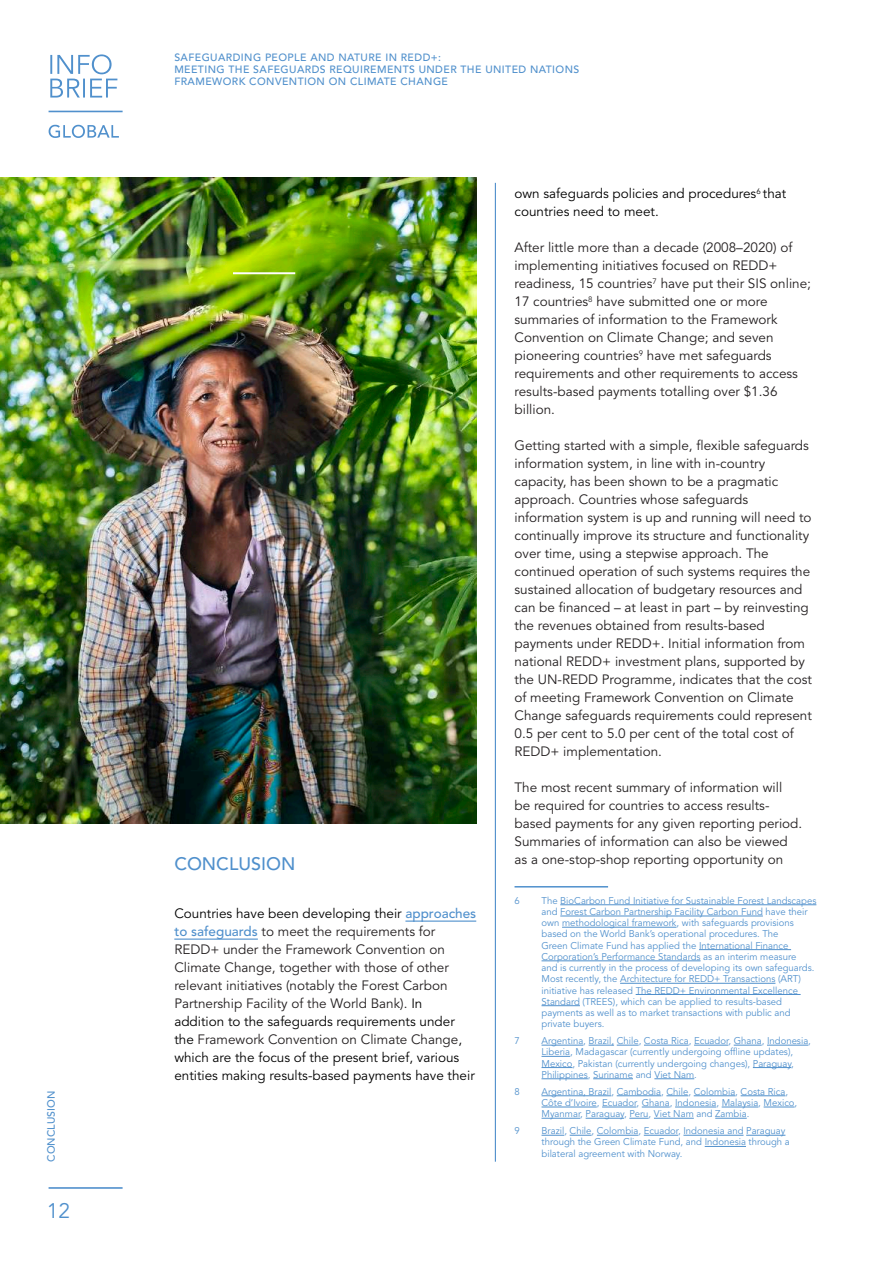
<style>
.page{position:relative;width:893px;height:1263px;background:#fff}
.page>*{position:absolute;margin:0;border:0;box-sizing:border-box;transform-origin:0 0}
.t1{font:21px "Avenir";color:#5090cc}
.t2{font:500 18px "Avenir";color:#5090cc}
.t3{font:13.5px/18px "Avenir";color:#231f20}
.t4{font:13.5px/18px "Avenir";color:#000}
.t5{font:500 10.5px/12.1px "Avenir";letter-spacing:.04em;color:#5090cc}
.t6{font:500 10.5px "Avenir";color:#5090cc}
.t7{font:9.75px/11.2px "Avenir";color:#5090cc}
.s1{color:#000}
.s2{font-weight:500;color:#5090cc}
</style>
<div class="page">
<hr style="left:495px;top:183px;width:1px;height:979px;background:#5090cc">
<hr style="left:49px;top:1187px;width:74px;height:2px;background:#5090cc">
<hr style="left:49px;top:111px;width:74px;height:1px;background:#5090cc">
<svg style="left:49px;top:125px;width:70px;height:13px"></svg>
<svg style="left:50px;top:54px;width:67px;height:44px"></svg>
<img style="left:0;top:177px;width:476px;height:646px">
<hr style="left:233px;top:272px;width:62px;height:2px;background:#fff">
<hr style="left:405px;top:920px;width:71px;height:2px;background:#5090cc">
<hr style="left:174px;top:938px;width:84px;height:2px;background:#5090cc">
<hr style="left:514px;top:886px;width:94px;height:1px;background:#5090cc">
<hr style="left:560px;top:904px;width:256px;height:1px;background:#5090cc">
<hr style="left:560px;top:916px;width:203px;height:1px;background:#5090cc">
<hr style="left:562px;top:927px;width:114px;height:1px;background:#5090cc">
<hr style="left:699px;top:949px;width:92px;height:1px;background:#5090cc">
<hr style="left:541px;top:960px;width:160px;height:1px;background:#5090cc">
<hr style="left:620px;top:983px;width:155px;height:1px;background:#5090cc">
<hr style="left:636px;top:994px;width:165px;height:1px;background:#5090cc">
<hr style="left:541px;top:1005px;width:39px;height:1px;background:#5090cc">
<hr style="left:541px;top:1045px;width:42px;height:1px;background:#5090cc">
<svg style="left:589px;top:1045px;width:50px;height:1px"></svg>
<hr style="left:644px;top:1045px;width:45px;height:1px;background:#5090cc">
<hr style="left:694px;top:1045px;width:34px;height:1px;background:#5090cc">
<svg style="left:734px;top:1045px;width:28px;height:1px"></svg>
<hr style="left:767px;top:1045px;width:41px;height:1px;background:#5090cc">
<svg style="left:541px;top:1056px;width:29px;height:1px"></svg>
<hr style="left:541px;top:1067px;width:31px;height:1px;background:#5090cc">
<hr style="left:753px;top:1067px;width:38px;height:1px;background:#5090cc">
<hr style="left:541px;top:1078px;width:47px;height:1px;background:#5090cc">
<hr style="left:593px;top:1078px;width:40px;height:1px;background:#5090cc">
<hr style="left:654px;top:1078px;width:40px;height:1px;background:#5090cc">
<hr style="left:541px;top:1095px;width:70px;height:1px;background:#5090cc">
<hr style="left:617px;top:1095px;width:44px;height:1px;background:#5090cc">
<svg style="left:666px;top:1095px;width:22px;height:1px"></svg>
<hr style="left:694px;top:1095px;width:41px;height:1px;background:#5090cc">
<hr style="left:741px;top:1095px;width:44px;height:1px;background:#5090cc">
<hr style="left:541px;top:1107px;width:56px;height:1px;background:#5090cc">
<hr style="left:602px;top:1107px;width:34px;height:1px;background:#5090cc">
<svg style="left:642px;top:1107px;width:28px;height:1px"></svg>
<hr style="left:675px;top:1107px;width:41px;height:1px;background:#5090cc">
<hr style="left:722px;top:1107px;width:36px;height:1px;background:#5090cc">
<hr style="left:764px;top:1107px;width:31px;height:1px;background:#5090cc">
<hr style="left:541px;top:1118px;width:39px;height:1px;background:#5090cc">
<hr style="left:586px;top:1118px;width:38px;height:1px;background:#5090cc">
<svg style="left:629px;top:1118px;width:20px;height:1px"></svg>
<hr style="left:654px;top:1118px;width:40px;height:1px;background:#5090cc">
<hr style="left:715px;top:1118px;width:32px;height:1px;background:#5090cc">
<svg style="left:541px;top:1135px;width:23px;height:1px"></svg>
<svg style="left:570px;top:1135px;width:22px;height:1px"></svg>
<hr style="left:597px;top:1135px;width:41px;height:1px;background:#5090cc">
<hr style="left:644px;top:1135px;width:34px;height:1px;background:#5090cc">
<hr style="left:683px;top:1135px;width:60px;height:1px;background:#5090cc">
<hr style="left:746px;top:1135px;width:39px;height:1px;background:#5090cc">
<hr style="left:705px;top:1146px;width:41px;height:1px;background:#5090cc">
<p class="t6" style="left:45px;top:1162px;width:72px;rotate:-90deg">CONCLUSION</p>
<h1 class="t1" style="left:47px;top:1199px;width:25px">12</h1>
<p class="t5" style="left:174px;top:52px;width:406px">SAFEGUARDING PEOPLE AND NATURE IN REDD+:<br>MEETING THE SAFEGUARDS REQUIREMENTS UNDER THE UNITED NATIONS<br>FRAMEWORK CONVENTION ON CLIMATE CHANGE</p>
<h2 class="t2" style="left:174px;top:854px;width:122px">CONCLUSION</h2>
<p class="t3" style="left:174px;top:905px;width:303px"><span class="s1">Countries have been developing their</span> <span class="s2">approaches to safeguards</span> to meet the requirements for REDD+ under the Framework Convention on Climate Change, together with those of other relevant initiatives (notably the Forest Carbon Partnership Facility of the World Bank). <span class="s1">In<br>addition to the safeguards requirements under the</span> Framework Convention on Climate Change<span class="s1">, which are the focus of the present brief, various entities making results-based payments have their</span></p>
<p class="t4" style="left:514px;top:185px;width:273px">own safeguards policies and procedures<sup>6</sup> that countries need to meet.</p>
<p class="t3" style="left:514px;top:239px;width:298px">After little more than a decade (2008–2020) of implementing initiatives focused on REDD+ readiness, 15 countries<sup>7</sup> have put their SIS online; 17 countries<sup>8</sup> have submitted one or more summaries of information to the Framework Convention on Climate Change; and seven pioneering countries<sup>9</sup> have met safeguards requirements and other requirements to access results-based payments totalling over $1.36 billion.</p>
<p class="t3" style="left:514px;top:437px;width:299px">Getting started with a simple, flexible safeguards information system, in line with in-country capacity, has been shown to be a pragmatic approach. Countries whose safeguards information system is up and running will need to continually improve its structure and functionality over time, using a stepwise approach. The continued operation of such systems requires the sustained allocation of budgetary resources and can be financed – at least in part – by reinvesting the revenues obtained from results-based payments under REDD+. Initial information from national REDD+ investment plans, supported by the UN-REDD Programme, indicates that the cost of meeting Framework Convention on Climate Change safeguards requirements could represent 0.5 per cent to 5.0 per cent of the total cost of REDD+ implementation.</p>
<p class="t3" style="left:514px;top:779px;width:289px">The most recent summary of information will<br>be required for countries to access results&shy;based payments for any given reporting period.<br>Summaries of information can also be viewed as a one-stop-shop reporting opportunity on</p>
<p class="t7" style="left:514px;top:895px;width:7px">6</p>
<p class="t7" style="left:541px;top:895px;width:276px">The BioCarbon Fund Initiative for Sustainable Forest Landscapes and Forest Carbon Partnership Facility Carbon Fund have their own methodological framework, with safeguards provisions based on the World Bank’s operational procedures. The<br>Green Climate Fund has applied the International Finance Corporation’s Performance Standards as an interim measure<br>and is currently in the process of developing its own safeguards.<br>Most recently, the Architecture for REDD+ Transactions (ART) initiative has released The REDD+ Environmental Excellence Standard (TREES), which can be applied to results-based payments as well as to market transactions with public and private buyers.</p>
<p class="t7" style="left:514px;top:1035px;width:7px">7</p>
<p class="t7" style="left:541px;top:1035px;width:271px">Argentina, Brazil, Chile, Costa Rica, Ecuador, Ghana, Indonesia, Liberia, Madagascar (currently undergoing offline updates), Mexico, Pakistan (currently undergoing changes), Paraguay, Philippines, Suriname and Viet Nam.</p>
<p class="t7" style="left:514px;top:1086px;width:7px">8</p>
<p class="t7" style="left:541px;top:1086px;width:257px">Argentina, Brazil, Cambodia, Chile, Colombia, Costa Rica,<br>Côte d’Ivoire, Ecuador, Ghana, Indonesia, Malaysia, Mexico,<br>Myanmar, Paraguay, Peru, Viet Nam and Zambia.</p>
<p class="t7" style="left:514px;top:1125px;width:7px">9</p>
<p class="t7" style="left:541px;top:1125px;width:250px">Brazil, Chile, Colombia, Ecuador, Indonesia and Paraguay through the Green Climate Fund, and Indonesia through a bilateral agreement with Norway.</p>
</div>
